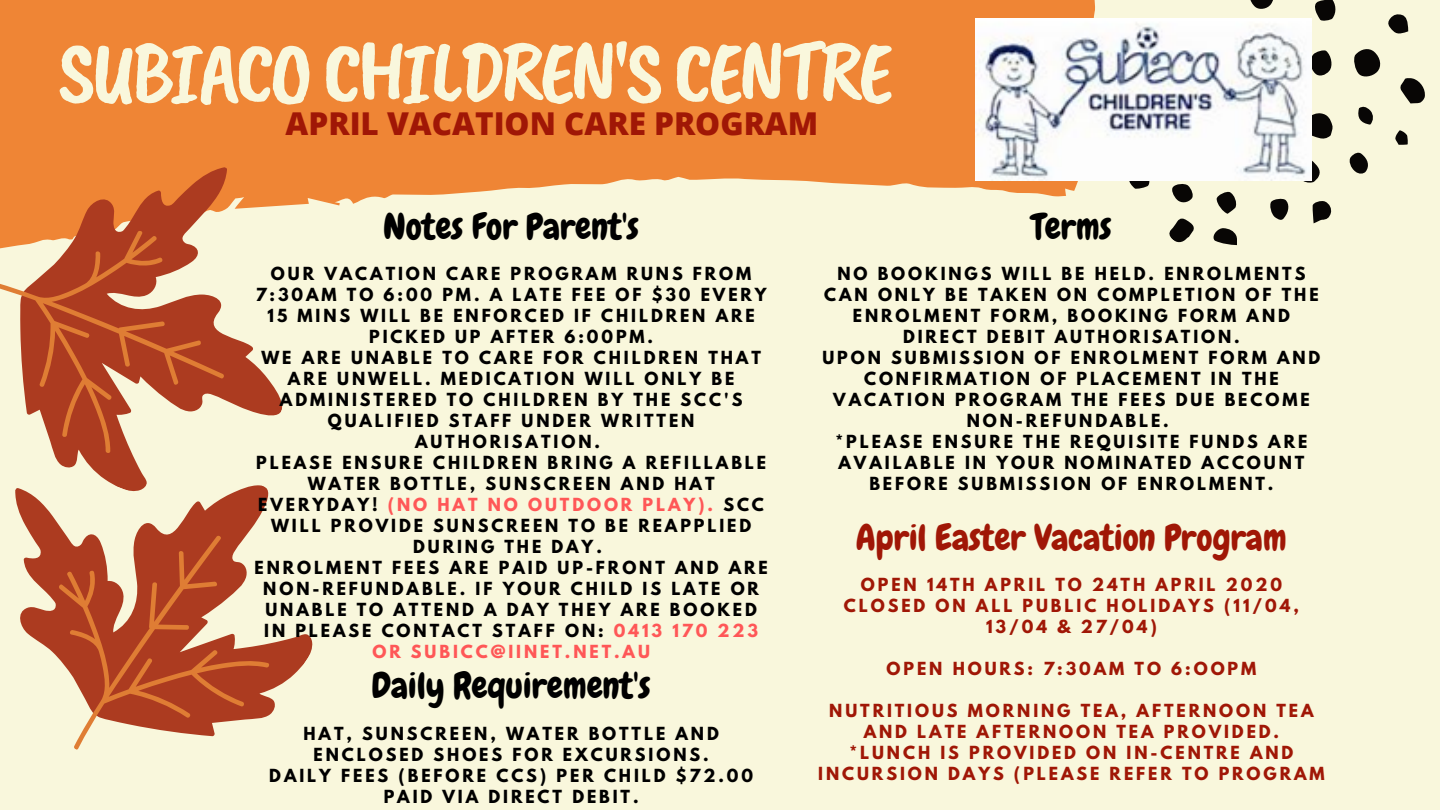
<style>
.page{position:relative;width:1440px;height:810px;background:#f9f7dc}
.page>*{position:absolute;margin:0;border:0;box-sizing:border-box;transform-origin:0 0}
.t1{font:88px "Caveat Brush";letter-spacing:-.05em;color:#f9f7dc}
.t2{font:36px "Chewy";color:#000}
.t3{font:36px "Chewy";color:#a01706}
.t4{font:800 31.5px "Open Sans";color:#a01706}
.t5{font:700 16px/21px "League Spartan";letter-spacing:.18em;color:#000;text-align:center}
.t6{font:700 16px/21px "League Spartan";letter-spacing:.18em;color:#a01706;text-align:center}
.s1{color:#ff5757}
</style>
<div class="page">
<svg style="left:0;top:0;width:1111px;height:204px;background:#ef8e42"></svg>
<svg style="left:0;top:116px;width:354px;height:258px;fill:#ef8535"></svg>
<svg style="left:0;top:186px;width:262px;height:188px"></svg>
<svg style="left:22px;top:374px;width:261px;height:103px"></svg>
<svg style="left:15px;top:477px;width:298px;height:273px"></svg>
<svg style="left:1122px;top:0;width:303px;height:246px"></svg>
<img style="left:975px;top:19px;width:337px;height:162px">
<h1 class="t1" style="left:58px;top:16px;width:837px">SUBIACO CHILDREN'S CENTRE</h1>
<h3 class="t4" style="left:286px;top:102px;width:534px">APRIL VACATION CARE PROGRAM</h3>
<h2 class="t2" style="left:383px;top:204px;width:257px">Notes For Parent's</h2>
<p class="t5" style="left:255px;top:266px;width:515px">OUR VACATION CARE PROGRAM RUNS FROM 7:30AM TO 6:00 PM. A LATE FEE OF $30 EVERY 15 MINS WILL BE ENFORCED IF CHILDREN ARE PICKED UP AFTER 6:00PM.<br>WE ARE UNABLE TO CARE FOR CHILDREN THAT ARE UNWELL. MEDICATION WILL ONLY BE ADMINISTERED TO CHILDREN BY THE SCC'S QUALIFIED STAFF UNDER WRITTEN AUTHORISATION.<br>PLEASE ENSURE CHILDREN BRING A REFILLABLE WATER BOTTLE, SUNSCREEN AND HAT EVERYDAY! <span class="s1">(NO HAT NO OUTDOOR PLAY).</span> SCC WILL PROVIDE SUNSCREEN TO BE REAPPLIED DURING THE DAY.<br>ENROLMENT FEES ARE PAID UP-FRONT AND ARE NON-REFUNDABLE. IF YOUR CHILD IS LATE OR UNABLE TO ATTEND A DAY THEY ARE BOOKED IN PLEASE CONTACT STAFF ON: <span class="s1">0413 170 223<br>OR SUBICC@IINET.NET.AU</span></p>
<h2 class="t2" style="left:372px;top:663px;width:280px">Daily Requirement's</h2>
<p class="t5" style="left:269px;top:725px;width:485px">HAT, SUNSCREEN, WATER BOTTLE AND<br>ENCLOSED SHOES FOR EXCURSIONS.<br>DAILY FEES (BEFORE CCS) PER CHILD $72.00<br>PAID VIA DIRECT DEBIT.</p>
<h2 class="t2" style="left:1031px;top:204px;width:82px">Terms</h2>
<p class="t5" style="left:822px;top:266px;width:500px">NO BOOKINGS WILL BE HELD. ENROLMENTS CAN ONLY BE TAKEN ON COMPLETION OF THE ENROLMENT FORM, BOOKING FORM AND DIRECT DEBIT AUTHORISATION.<br>UPON SUBMISSION OF ENROLMENT FORM AND CONFIRMATION OF PLACEMENT IN THE VACATION PROGRAM THE FEES DUE BECOME NON-REFUNDABLE.<br>*PLEASE ENSURE THE REQUISITE FUNDS ARE AVAILABLE IN YOUR NOMINATED ACCOUNT BEFORE SUBMISSION OF ENROLMENT.</p>
<h2 class="t3" style="left:856px;top:514px;width:432px">April Easter Vacation Program</h2>
<p class="t6" style="left:844px;top:576px;width:457px">OPEN 14TH APRIL TO 24TH APRIL 2020<br>CLOSED ON ALL PUBLIC HOLIDAYS (11/04,<br>13/04 &amp; 27/04)</p>
<p class="t6" style="left:887px;top:660px;width:371px">OPEN HOURS: 7:30AM TO 6:OOPM</p>
<p class="t6" style="left:818px;top:702px;width:508px">NUTRITIOUS MORNING TEA, AFTERNOON TEA AND LATE AFTERNOON TEA PROVIDED.<br>*LUNCH IS PROVIDED ON IN-CENTRE AND INCURSION DAYS (PLEASE REFER TO PROGRAM</p>
</div>
